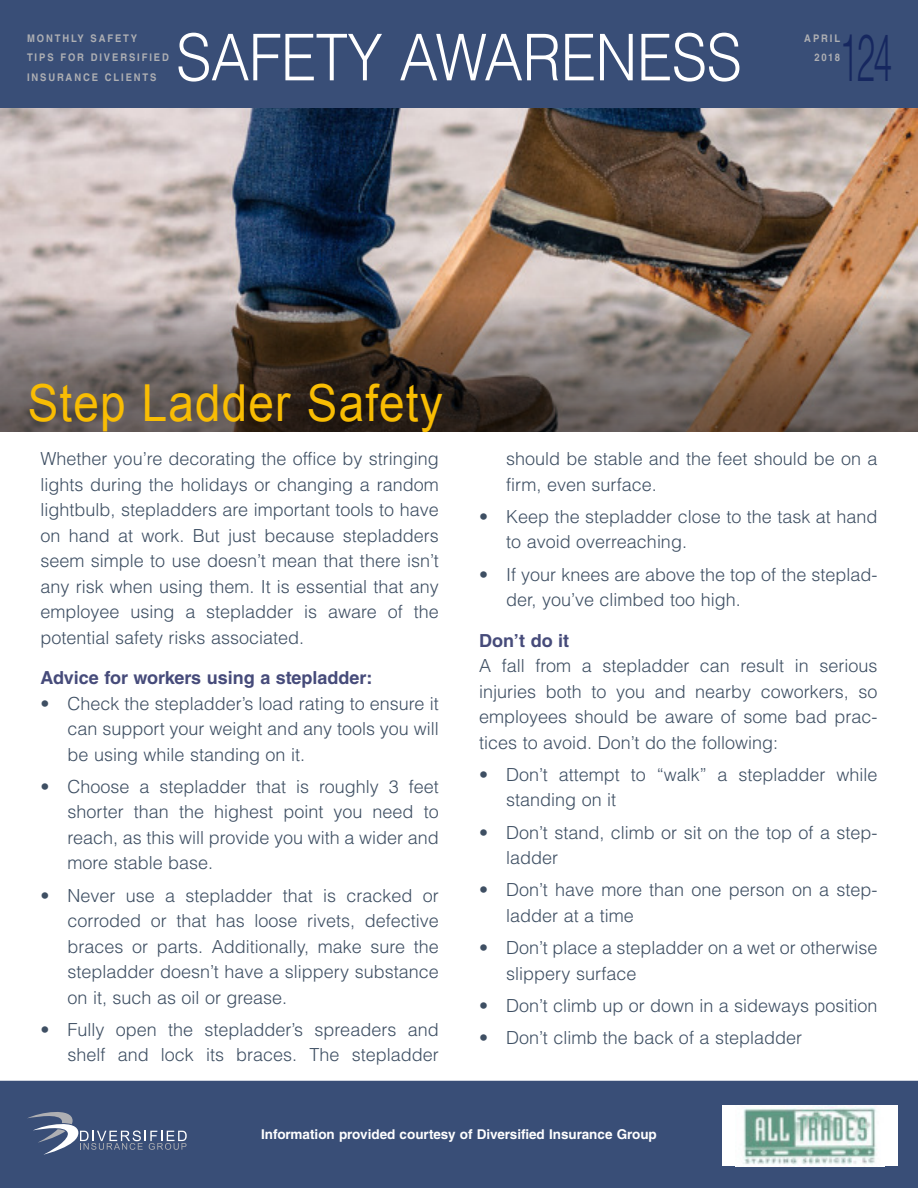
<style>
.page{position:relative;width:918px;height:1188px;background:#fff}
.page>*{position:absolute;margin:0;border:0;box-sizing:border-box;transform-origin:0 0}
.t1{font:300 66px "Helvetica LT Std";color:#16275f;scale:.51 1}
.t2{font:300 64.5px "Helvetica LT Std";letter-spacing:-.01em;color:#fff;scale:.9 1}
.t3{font:51px "Arial";letter-spacing:.025em;color:#f9bd03;scale:.9 1}
.t4{font:300 18px/25.5px "Helvetica LT Std";color:#3e4f63}
.t5{font:700 18px "Helvetica LT Std";color:#464b7a}
.t6{font:700 13.5px "Helvetica LT Std";color:#fff}
.t7{font:700 10.5px/19.5px "Helvetica LT Std";letter-spacing:.2em;color:#aeafb3;text-align:right;scale:.9 1}
</style>
<div class="page">
<div style="left:1px;top:1px;width:916px;height:106px;background:#394e77"></div>
<div style="left:0;top:0;width:918px;height:108px;border:2px solid #394e77"></div>
<img style="left:0;top:108px;width:918px;height:324px">
<div style="left:1px;top:1081px;width:916px;height:107px;background:#394e77"></div>
<svg style="left:1px;top:298px;width:916px;height:133px;background:#6f6158"></svg>
<div style="left:722px;top:1105px;width:176px;height:61px;background:#fff"></div>
<img style="left:743px;top:1106px;width:134px;height:59px">
<svg style="left:27px;top:1112px;width:160px;height:43px"></svg>
<p class="t7" style="left:27px;top:29px;width:159px;text-align:left">MONTHLY SAFETY<br>TIPS FOR DIVERSIFIED<br>INSURANCE CLIENTS</p>
<h2 class="t2" style="left:176px;top:21px;width:630px">SAFETY AWARENESS</h2>
<h1 class="t1" style="left:839px;top:21px;width:105px">124</h1>
<p class="t7" style="left:804px;top:29px;width:41px">APRIL<br>2018</p>
<h3 class="t3" style="left:28px;top:383px;width:463px">Step Ladder Safety</h3>
<p class="t4" style="left:40px;top:446px;width:400px;text-align:justify">Whether you’re decorating the office by stringing lights during the holidays or changing a random lightbulb, stepladders are important tools to have on hand at work. But just because stepladders seem simple to use doesn’t mean that there isn’t any risk when using them. It is essential that any employee using a stepladder is aware of the potential safety risks associated.</p>
<p class="t5" style="left:40px;top:671px;width:333px">Advice for workers using a stepladder:</p>
<p class="t4" style="left:68px;top:691px;width:373px;text-align:justify;text-indent:-27px">• Check the stepladder’s load rating to ensure it can support your weight and any tools you will be using while standing on it.</p>
<p class="t4" style="left:68px;top:774px;width:373px;text-align:justify;text-indent:-27px">• Choose a stepladder that is roughly 3 feet shorter than the highest point you need to reach, as this will provide you with a wider and more stable base.</p>
<p class="t4" style="left:68px;top:883px;width:373px;text-align:justify;text-indent:-27px">• Never use a stepladder that is cracked or corroded or that has loose rivets, defective braces or parts. Additionally, make sure the stepladder doesn’t have a slippery substance on it, such as oil or grease.</p>
<p class="t4" style="left:40px;top:1017px;width:400px;text-align:right">• Fully open the stepladder’s spreaders and shelf and lock its braces. The stepladder</p>
<p class="t4" style="left:506px;top:446px;width:373px">should be stable and the feet should be on a firm, even surface.</p>
<p class="t4" style="left:506px;top:504px;width:373px;text-indent:-27px">• Keep the stepladder close to the task at hand to avoid overreaching.</p>
<p class="t4" style="left:506px;top:562px;width:373px;text-indent:-27px">• If your knees are above the top of the steplad&shy;der, you’ve climbed too high.</p>
<p class="t5" style="left:479px;top:633px;width:92px">Don’t do it</p>
<p class="t4" style="left:479px;top:653px;width:400px;text-align:justify">A fall from a stepladder can result in serious injuries both to you and nearby coworkers, so employees should be aware of some bad prac&shy;tices to avoid. Don’t do the following:</p>
<p class="t4" style="left:506px;top:762px;width:373px;text-indent:-27px">• Don’t attempt to “walk” a stepladder while standing on it</p>
<p class="t4" style="left:506px;top:820px;width:373px;text-indent:-27px">• Don’t stand, climb or sit on the top of a step&shy;ladder</p>
<p class="t4" style="left:506px;top:877px;width:373px;text-indent:-27px">• Don’t have more than one person on a step&shy;ladder at a time</p>
<p class="t4" style="left:506px;top:935px;width:373px;text-indent:-27px">• Don’t place a stepladder on a wet or otherwise slippery surface</p>
<p class="t4" style="left:479px;top:993px;width:400px">• Don’t climb up or down in a sideways position</p>
<p class="t4" style="left:479px;top:1025px;width:324px">• Don’t climb the back of a stepladder</p>
<p class="t6" style="left:261px;top:1129px;width:397px">Information provided courtesy of Diversified Insurance Group</p>
</div>
